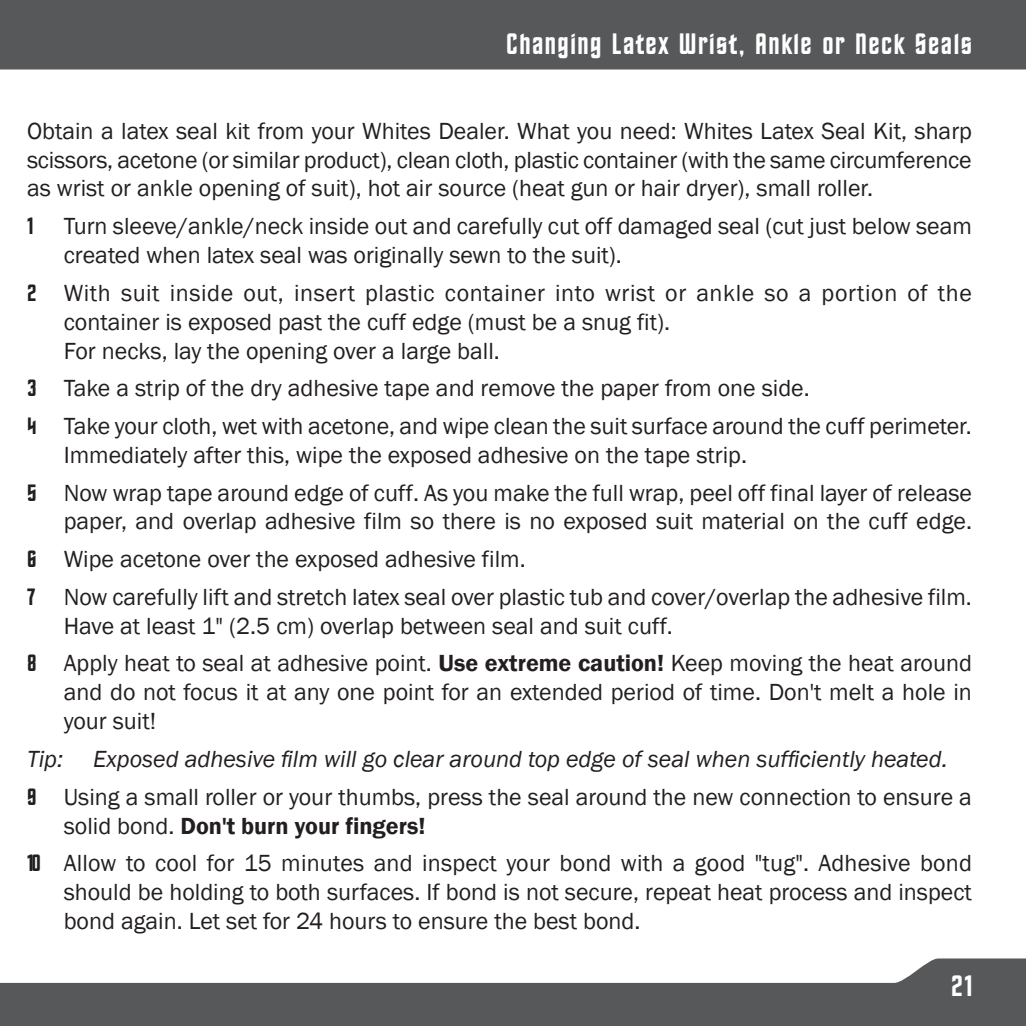
<style>
.page{position:relative;width:1026px;height:1026px;background:#fff}
.page>*{position:absolute;margin:0;border:0;box-sizing:border-box;transform-origin:0 0}
.t1{font:30px "Final Frontier Old Style";letter-spacing:.05em;color:#fff}
.t2{font:24px/29.1px "Franklin Gothic";color:#231f20}
.t3{font:italic 24px/37.5px "Franklin Gothic";color:#231f20}
.t4{font:24px "Final Frontier Old Style";color:#231f20}
.s1{font-family:"Final Frontier Old Style"}
.s2{font-weight:600}
.s3{font-family:"Final Frontier Old Style";font-style:normal}
.s4{font-style:normal}
</style>
<div class="page">
<div style="left:0;top:0;width:1026px;height:69px;background:#57585a"></div>
<svg style="left:0;top:958px;width:1026px;height:68px;fill:#57585a"></svg>
<p class="t1" style="left:506px;top:32px;width:467px">Changing Latex Wrist, Ankle or Neck Seals</p>
<p class="t2" style="left:27px;top:117px;width:946px;text-align:justify">Obtain a latex seal kit from your Whites Dealer. What you need: Whites Latex Seal Kit, sharp scissors, acetone (or similar product), clean cloth, plastic container (with the same circumference as wrist or ankle opening of suit), hot air source (heat gun or hair dryer), small roller.</p>
<p class="t4" style="left:27px;top:217px;width:8px">1</p>
<p class="t2" style="left:64px;top:212px;width:910px">Turn sleeve/ankle/neck inside out and carefully cut off damaged seal (cut just below seam created when latex seal was originally sewn to the suit).</p>
<p class="t2" style="left:64px;top:279px;width:910px;text-indent:-37px"><span class="s1">2</span> With suit inside out, insert plastic container into wrist or ankle so a portion of the container is exposed past the cuff edge (must be a snug fit).<br>For necks, lay the opening over a large ball.</p>
<p class="t2" style="left:27px;top:370px;width:946px;line-height:37.5px"><span class="s1">3</span> Take a strip of the dry adhesive tape and remove the paper from one side.<br><span class="s1">4</span> Take your cloth, wet with acetone, and wipe clean the suit surface around the cuff perimeter.</p>
<p class="t2" style="left:27px;top:437px;width:947px;line-height:37.5px;text-indent:37px">Immediately after this, wipe the exposed adhesive on the tape strip.<br><span class="s1">5</span> Now wrap tape around edge of cuff. As you make the full wrap, peel off final layer of release</p>
<p class="t2" style="left:27px;top:503px;width:947px;line-height:37.5px;text-indent:37px">paper, and overlap adhesive film so there is no exposed suit material on the cuff edge.<br><span class="s1">6</span> Wipe acetone over the exposed adhesive film.<br><span class="s1">7</span> Now carefully lift and stretch latex seal over plastic tub and cover/overlap the adhesive film.</p>
<p class="t2" style="left:27px;top:607px;width:947px;line-height:37.5px;text-indent:37px">Have at least 1" (2.5 cm) overlap between seal and suit cuff.<br><span class="s1">8</span> Apply heat to seal at adhesive point. <span class="s2">Use extreme caution!</span> Keep moving the heat around</p>
<p class="t2" style="left:64px;top:678px;width:910px">and do not focus it at any one point for an extended period of time. Don't melt a hole in your suit!</p>
<p class="t3" style="left:27px;top:741px;width:946px">Tip: Exposed adhesive film will go clear around top edge of seal when sufficiently heated.<br><span class="s3">9</span> <span class="s4">Using a small roller or your thumbs, press the seal around the new connection to ensure a</span></p>
<p class="t2" style="left:27px;top:807px;width:947px;line-height:37.5px;text-indent:37px">solid bond. <span class="s2">Don't burn your fingers!<br></span><span class="s1">10</span> Allow to cool for 15 minutes and inspect your bond with a good "tug". Adhesive bond</p>
<p class="t2" style="left:64px;top:878px;width:910px">should be holding to both surfaces. If bond is not secure, repeat heat process and inspect bond again. Let set for 24 hours to ensure the best bond.</p>
<p class="t1" style="left:951px;top:974px;width:23px">21</p>
</div>
